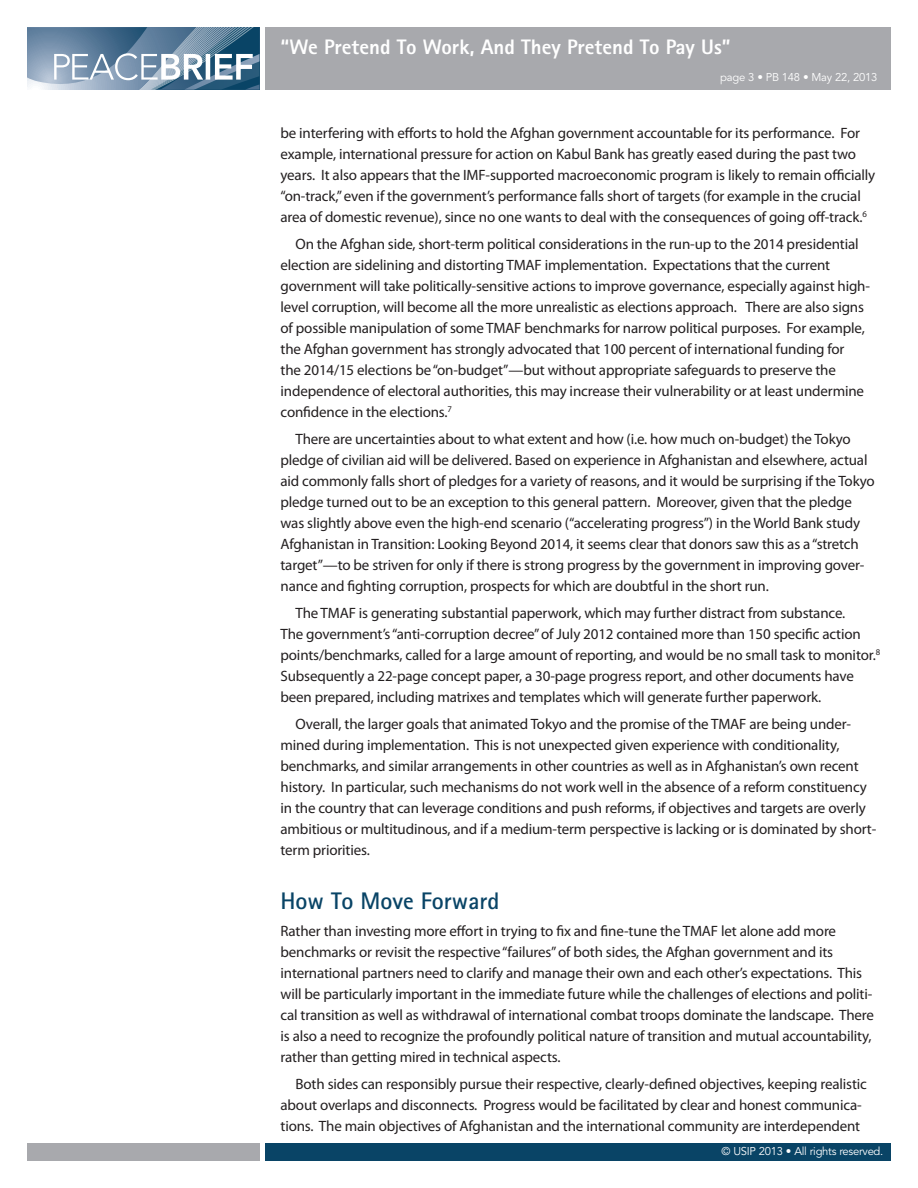
<style>
.page{position:relative;width:918px;height:1188px;background:#fff}
.page>*{position:absolute;margin:0;border:0;box-sizing:border-box;transform-origin:0 0}
.t1{font:700 24px "Rotis Sans Serif";color:#094466}
.t2{font:800 21px "Rotis Sans Serif";color:#fff}
.t3{font:15px/21px "Myriad Pro";letter-spacing:-.01em;color:#231f20}
.t4{font:11.25px "Avenir LT Std";letter-spacing:-.025em;color:#fff}
</style>
<div class="page">
<div style="left:265px;top:1143px;width:626px;height:18px;background:#094466"></div>
<div style="left:27px;top:1143px;width:233px;height:18px;background:#a8a9ad"></div>
<div style="left:265px;top:27px;width:626px;height:63px;background:#a8a9ad"></div>
<svg style="left:27px;top:27px;width:233px;height:63px;background:#7894ac"></svg>
<h2 class="t2" style="left:280px;top:34px;width:452px">“We Pretend To Work, And They Pretend To Pay Us”</h2>
<p class="t4" style="left:720px;top:71px;width:158px">page 3 • PB 148 • May 22, 2013</p>
<p class="t3" style="left:280px;top:122px;width:596px">be interfering with efforts to hold the Afghan government accountable for its performance. For example, international pressure for action on Kabul Bank has greatly eased during the past two years. It also appears that the IMF-supported macroeconomic program is likely to remain officially “on-track,”even if the government’s performance falls short of targets (for example in the crucial area of domestic revenue), since no one wants to deal with the consequences of going off-track.<sup>6</sup></p>
<p class="t3" style="left:281px;top:233px;width:591px;text-indent:15px">On the Afghan side, short-term political considerations in the run-up to the 2014 presidential election are sidelining and distorting TMAF implementation. Expectations that the current government will take politically-sensitive actions to improve governance, especially against high&shy;level corruption, will become all the more unrealistic as elections approach. There are also signs of possible manipulation of some TMAF benchmarks for narrow political purposes. For example, the Afghan government has strongly advocated that 100 percent of international funding for<br>the 2014/15 elections be“on-budget”—but without appropriate safeguards to preserve the independence of electoral authorities, this may increase their vulnerability or at least undermine confidence in the elections.<sup>7</sup></p>
<p class="t3" style="left:280px;top:428px;width:596px;text-indent:15px">There are uncertainties about to what extent and how (i.e. how much on-budget) the Tokyo pledge of civilian aid will be delivered. Based on experience in Afghanistan and elsewhere, actual aid commonly falls short of pledges for a variety of reasons, and it would be surprising if the Tokyo pledge turned out to be an exception to this general pattern. Moreover, given that the pledge was slightly above even the high-end scenario (“accelerating progress”) in the World Bank study Afghanistan in Transition: Looking Beyond 2014, it seems clear that donors saw this as a“stretch target”—to be striven for only if there is strong progress by the government in improving gover&shy;nance and fighting corruption, prospects for which are doubtful in the short run.</p>
<p class="t3" style="left:280px;top:602px;width:601px;text-indent:15px">The TMAF is generating substantial paperwork, which may further distract from substance.<br>The government’s“anti-corruption decree”of July 2012 contained more than 150 specific action points/benchmarks, called for a large amount of reporting, and would be no small task to monitor.<sup>8<br></sup>Subsequently a 22-page concept paper, a 30-page progress report, and other documents have been prepared, including matrixes and templates which will generate further paperwork.</p>
<p class="t3" style="left:281px;top:713px;width:597px;text-indent:15px">Overall, the larger goals that animated Tokyo and the promise of the TMAF are being under&shy;mined during implementation. This is not unexpected given experience with conditionality, benchmarks, and similar arrangements in other countries as well as in Afghanistan’s own recent history. In particular, such mechanisms do not work well in the absence of a reform constituency in the country that can leverage conditions and push reforms, if objectives and targets are overly ambitious or multitudinous, and if a medium-term perspective is lacking or is dominated by short&shy;term priorities.</p>
<h1 class="t1" style="left:281px;top:886px;width:221px">How To Move Forward</h1>
<p class="t3" style="left:281px;top:920px;width:595px">Rather than investing more effort in trying to fix and fine-tune the TMAF let alone add more benchmarks or revisit the respective“failures”of both sides, the Afghan government and its international partners need to clarify and manage their own and each other’s expectations. This will be particularly important in the immediate future while the challenges of elections and politi&shy;cal transition as well as withdrawal of international combat troops dominate the landscape. There is also a need to recognize the profoundly political nature of transition and mutual accountability, rather than getting mired in technical aspects.</p>
<p class="t3" style="left:281px;top:1073px;width:588px;text-indent:15px">Both sides can responsibly pursue their respective, clearly-defined objectives, keeping realistic about overlaps and disconnects. Progress would be facilitated by clear and honest communica&shy;tions. The main objectives of Afghanistan and the international community are interdependent</p>
<p class="t4" style="left:722px;top:1145px;width:163px">© USIP 2013 • All rights reserved.</p>
</div>
